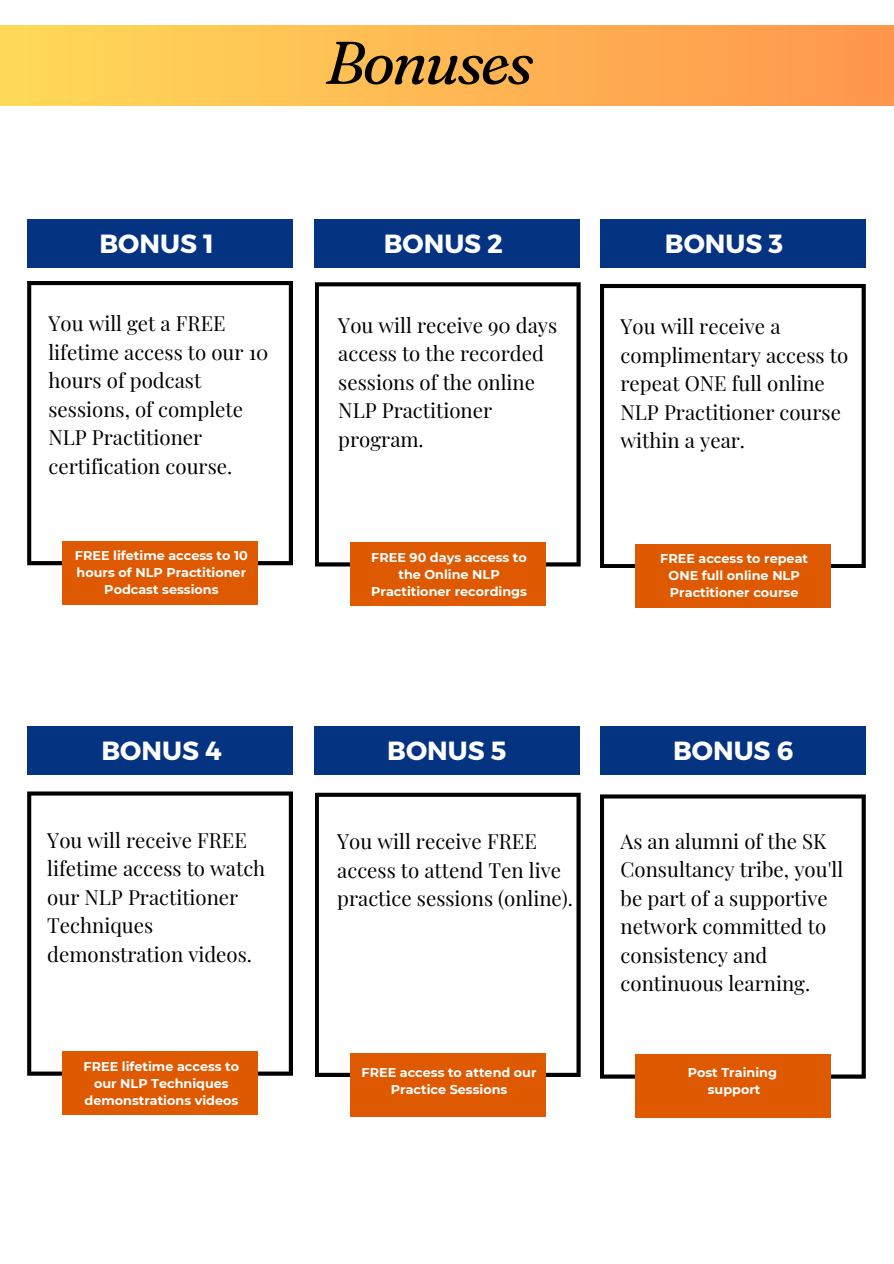
<style>
.page{position:relative;width:894px;height:1264px;background:#fff}
.page>*{position:absolute;margin:0;border:0;box-sizing:border-box;transform-origin:0 0}
.t1{font:italic 60.15px "Fraunces 9 pt";letter-spacing:-.045em;color:#000}
.t2{font:700 26.25px "Montserrat";color:#fff}
.t3{font:20.4px/28.5px "Playfair Display";color:#000}
.t4{font:700 12.75px/17px "Montserrat";color:#fff;text-align:center}
</style>
<div class="page">
<div style="left:0;top:26px;width:893px;height:79px;background:linear-gradient(to right,#ffdb58,#ff964e)"></div>
<svg style="left:27px;top:281px;width:266px;height:284px"></svg>
<div style="left:27px;top:219px;width:266px;height:48px;background:#043382"></div>
<div style="left:313px;top:219px;width:266px;height:48px;background:#043382"></div>
<div style="left:599px;top:219px;width:266px;height:48px;background:#043382"></div>
<div style="left:62px;top:541px;width:195px;height:64px;background:#de5900"></div>
<div style="left:27px;top:726px;width:266px;height:48px;background:#043382"></div>
<div style="left:314px;top:726px;width:265px;height:48px;background:#043382"></div>
<div style="left:600px;top:726px;width:265px;height:48px;background:#043382"></div>
<svg style="left:315px;top:282px;width:265px;height:284px"></svg>
<div style="left:350px;top:542px;width:195px;height:64px;background:#de5900"></div>
<svg style="left:600px;top:284px;width:265px;height:284px"></svg>
<div style="left:635px;top:544px;width:195px;height:64px;background:#de5900"></div>
<svg style="left:27px;top:791px;width:266px;height:284px"></svg>
<div style="left:62px;top:1051px;width:195px;height:64px;background:#de5900"></div>
<svg style="left:315px;top:792px;width:265px;height:284px"></svg>
<div style="left:350px;top:1052px;width:195px;height:64px;background:#de5900"></div>
<svg style="left:600px;top:794px;width:265px;height:284px"></svg>
<div style="left:635px;top:1054px;width:195px;height:64px;background:#de5900"></div>
<h1 class="t1" style="left:325px;top:25px;width:209px">Bonuses</h1>
<h2 class="t2" style="left:99px;top:227px;width:116px">BONUS 1</h2>
<h3 class="t3" style="left:48px;top:309px;width:221px">You will get a FREE lifetime access to our 10 hours of podcast sessions, of complete<br>NLP Practitioner certification course.</h3>
<h3 class="t4" style="left:75px;top:547px;width:174px">FREE lifetime access to 10 hours of NLP Practitioner<br>Podcast sessions</h3>
<p class="t2" style="left:383px;top:227px;width:121px">BONUS 2</p>
<h2 class="t2" style="left:664px;top:227px;width:120px">BONUS 3</h2>
<p class="t3" style="left:338px;top:310px;width:220px">You will receive 90 days access to the recorded sessions of the online<br>NLP Practitioner program.</p>
<h2 class="t4" style="left:371px;top:548px;width:157px">FREE 90 days access to the Online NLP<br>Practitioner recordings</h2>
<h3 class="t3" style="left:620px;top:312px;width:229px">You will receive a complimentary access to repeat ONE full online<br>NLP Practitioner course within a year.</h3>
<p class="t4" style="left:660px;top:550px;width:149px">FREE access to repeat<br>ONE full online NLP<br>Practitioner course</p>
<h3 class="t2" style="left:101px;top:734px;width:122px">BONUS 4</h3>
<p class="t2" style="left:387px;top:734px;width:121px">BONUS 5</p>
<h2 class="t2" style="left:673px;top:734px;width:121px">BONUS 6</h2>
<h3 class="t3" style="left:47px;top:825px;width:219px">You will receive FREE lifetime access to watch our NLP Practitioner<br>Techniques demonstration videos.</h3>
<p class="t3" style="left:337px;top:826px;width:237px">You will receive FREE access to attend Ten live practice sessions (online).</p>
<p class="t3" style="left:620px;top:826px;width:224px">As an alumni of the SK<br>Consultancy tribe, you'll be part of a supportive network committed to consistency and continuous learning.</p>
<h2 class="t4" style="left:84px;top:1057px;width:157px">FREE lifetime access to our NLP Techniques demonstrations videos</h2>
<h3 class="t4" style="left:361px;top:1063px;width:176px">FREE access to attend our<br>Practice Sessions</h3>
<p class="t4" style="left:687px;top:1064px;width:91px">Post Training</p>
<h2 class="t4" style="left:707px;top:1081px;width:54px">support</h2>
</div>
